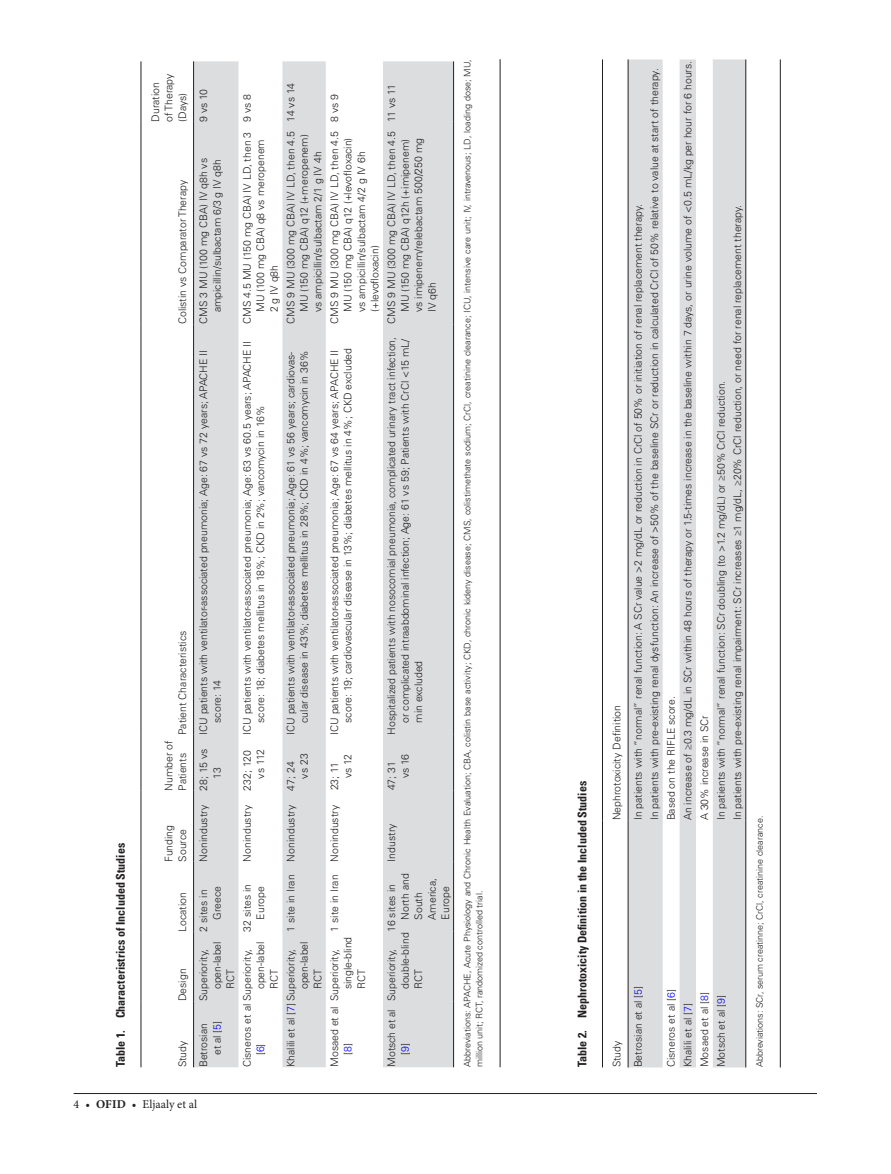
<style>
.page{position:relative;width:891px;height:1174px;background:#fff}
.page>*{position:absolute;margin:0;border:0;box-sizing:border-box;transform-origin:0 0}
.t1{font:700 condensed 12px "Univers LT Std";color:#231f20}
.t2{font:12px "Minion Pro";color:#231f20}
.t3{font:300 10.5px/13.5px "Univers LT Std";color:#231f20}
.t4{font:300 9px/12px "Univers LT Std";color:#231f20}
.s1{color:#00f}
.s2{font-weight:700}
</style>
<div class="page">
<hr style="left:74px;top:1093px;width:743px;height:1px;background:#231f20">
<hr style="left:500px;top:59px;width:1px;height:1008px;background:#231f20">
<div style="left:194px;top:61px;width:259px;height:1006px;background:#dcdddf"></div>
<svg style="left:239px;top:61px;width:144px;height:1006px"></svg>
<hr style="left:141px;top:1001px;width:1px;height:66px;background:#231f20">
<hr style="left:141px;top:932px;width:1px;height:69px;background:#231f20">
<hr style="left:141px;top:862px;width:1px;height:70px;background:#231f20">
<hr style="left:141px;top:791px;width:1px;height:71px;background:#231f20">
<hr style="left:141px;top:735px;width:1px;height:56px;background:#231f20">
<hr style="left:141px;top:324px;width:1px;height:411px;background:#231f20">
<hr style="left:141px;top:122px;width:1px;height:202px;background:#231f20">
<hr style="left:141px;top:61px;width:1px;height:61px;background:#231f20">
<hr style="left:193px;top:1001px;width:1px;height:66px;background:#231f20">
<hr style="left:193px;top:932px;width:1px;height:69px;background:#231f20">
<hr style="left:193px;top:862px;width:1px;height:70px;background:#231f20">
<hr style="left:193px;top:791px;width:1px;height:71px;background:#231f20">
<hr style="left:193px;top:735px;width:1px;height:56px;background:#231f20">
<hr style="left:193px;top:324px;width:1px;height:411px;background:#231f20">
<hr style="left:193px;top:122px;width:1px;height:202px;background:#231f20">
<hr style="left:193px;top:61px;width:1px;height:61px;background:#231f20">
<hr style="left:453px;top:1001px;width:1px;height:66px;background:#231f20">
<hr style="left:453px;top:932px;width:1px;height:69px;background:#231f20">
<hr style="left:453px;top:862px;width:1px;height:70px;background:#231f20">
<hr style="left:453px;top:791px;width:1px;height:71px;background:#231f20">
<hr style="left:453px;top:735px;width:1px;height:56px;background:#231f20">
<hr style="left:453px;top:324px;width:1px;height:411px;background:#231f20">
<hr style="left:453px;top:122px;width:1px;height:202px;background:#231f20">
<hr style="left:453px;top:61px;width:1px;height:61px;background:#231f20">
<hr style="left:780px;top:59px;width:1px;height:1008px;background:#231f20">
<svg style="left:627px;top:59px;width:1px;height:1008px"></svg>
<div style="left:629px;top:59px;width:116px;height:1008px;background:#dcdddf"></div>
<svg style="left:663px;top:59px;width:50px;height:1008px"></svg>
<hr style="left:602px;top:820px;width:1px;height:247px;background:#231f20">
<hr style="left:602px;top:59px;width:1px;height:761px;background:#231f20">
<hr style="left:628px;top:820px;width:1px;height:247px;background:#231f20">
<hr style="left:628px;top:59px;width:1px;height:761px;background:#231f20">
<hr style="left:745px;top:820px;width:1px;height:247px;background:#231f20">
<hr style="left:745px;top:59px;width:1px;height:761px;background:#231f20">
<p class="t1" style="left:113px;top:1067px;width:226px;rotate:-90deg">Table 1. Characteristrics of Included Studies</p>
<p class="t3" style="left:149px;top:122px;width:49px;rotate:-90deg">Duration of Therapy (Days)</p>
<p class="t3" style="left:176px;top:324px;width:146px;rotate:-90deg">Colistin vs Comparator Therapy</p>
<p class="t3" style="left:176px;top:735px;width:106px;rotate:-90deg">Patient Characteristics</p>
<p class="t3" style="left:162px;top:791px;width:52px;rotate:-90deg">Number of<br>Patients</p>
<p class="t3" style="left:162px;top:862px;width:38px;rotate:-90deg">Funding<br>Source</p>
<p class="t3" style="left:176px;top:932px;width:41px;rotate:-90deg">Location</p>
<p class="t3" style="left:176px;top:1001px;width:34px;rotate:-90deg">Design</p>
<p class="t3" style="left:176px;top:1067px;width:28px;rotate:-90deg">Study</p>
<p class="t3" style="left:197px;top:122px;width:35px;rotate:-90deg">9 vs 10</p>
<p class="t3" style="left:197px;top:324px;width:168px;text-align:right;rotate:-90deg">CMS 3 MU (100 mg CBA) IV q8h vs ampicillin/sulbactam 6/3 g IV q8h</p>
<p class="t3" style="left:197px;top:723px;width:375px;text-indent:-12px;rotate:-90deg">ICU patients with ventilator-associated pneumonia; Age: 67 vs 72 years; APACHE II score: 14</p>
<p class="t3" style="left:197px;top:779px;width:32px;text-indent:-12px;rotate:-90deg">28; 15 vs<br>13</p>
<p class="t3" style="left:197px;top:862px;width:59px;rotate:-90deg">Nonindustry</p>
<p class="t3" style="left:197px;top:920px;width:35px;text-indent:-12px;rotate:-90deg">2 sites in<br>Greece</p>
<p class="t3" style="left:197px;top:989px;width:49px;text-indent:-12px;rotate:-90deg">Superiority, open-label<br>RCT</p>
<p class="t3" style="left:197px;top:1067px;width:48px;text-align:right;rotate:-90deg">Betrosian et al [<span class="s1">5</span>]</p>
<p class="t3" style="left:240px;top:122px;width:30px;rotate:-90deg">9 vs 8</p>
<p class="t3" style="left:284px;top:122px;width:40px;rotate:-90deg">14 vs 14</p>
<p class="t3" style="left:328px;top:122px;width:30px;rotate:-90deg">8 vs 9</p>
<p class="t3" style="left:385px;top:122px;width:39px;rotate:-90deg">11 vs 11</p>
<p class="t3" style="left:385px;top:312px;width:183px;text-indent:-12px;rotate:-90deg">CMS 9 MU (300 mg CBA) IV LD, then 4.5<br>MU (150 mg CBA) q12h (+imipenem) vs imipenem/relebactam 500/250 mg<br>IV q6h</p>
<p class="t3" style="left:328px;top:312px;width:183px;text-indent:-12px;rotate:-90deg">CMS 9 MU (300 mg CBA) IV LD, then 4.5<br>MU (150 mg CBA) q12 (+levofloxacin) vs ampicillin/sulbactam 4/2 g IV 6h (+levofloxacin)</p>
<p class="t3" style="left:284px;top:312px;width:183px;text-indent:-12px;rotate:-90deg">CMS 9 MU (300 mg CBA) IV LD, then 4.5<br>MU (150 mg CBA) q12 (+meropenem) vs ampicillin/sulbactam 2/1 g IV 4h</p>
<p class="t3" style="left:240px;top:312px;width:182px;text-indent:-12px;rotate:-90deg">CMS 4.5 MU (150 mg CBA) IV LD, then 3<br>MU (100 mg CBA) q8 vs meropenem<br>2 g IV q8h</p>
<p class="t3" style="left:240px;top:723px;width:383px;text-indent:-12px;rotate:-90deg">ICU patients with ventilator-associated pneumonia; Age: 63 vs 60.5 years; APACHE II score: 18; diabetes mellitus in 18%; CKD in 2%; vancomycin in 16%</p>
<p class="t3" style="left:240px;top:790px;width:43px;text-align:right;rotate:-90deg">232; 120 vs 112</p>
<p class="t3" style="left:240px;top:862px;width:59px;rotate:-90deg">Nonindustry</p>
<p class="t3" style="left:240px;top:932px;width:49px;text-align:right;rotate:-90deg">32 sites in<br>Europe</p>
<p class="t3" style="left:254px;top:989px;width:49px;rotate:-90deg">open-label<br>RCT</p>
<p class="t3" style="left:240px;top:1055px;width:108px;text-indent:-12px;rotate:-90deg">Cisneros et al Superiority, [<span class="s1">6</span>]</p>
<p class="t3" style="left:284px;top:735px;width:385px;text-align:right;rotate:-90deg">ICU patients with ventilator-associated pneumonia; Age: 61 vs 56 years; cardiovas&shy;cular disease in 43%; diabetes mellitus in 28%; CKD in 4%; vancomycin in 36%</p>
<p class="t3" style="left:284px;top:778px;width:27px;text-indent:-12px;rotate:-90deg">47; 24 vs 23</p>
<p class="t3" style="left:284px;top:932px;width:128px;rotate:-90deg">1 site in Iran Nonindustry</p>
<p class="t3" style="left:284px;top:989px;width:49px;text-indent:-78px;rotate:-90deg">Khalili et al [<span class="s1">7</span>] Superiority, open-label<br>RCT</p>
<p class="t3" style="left:328px;top:735px;width:388px;text-align:right;rotate:-90deg">ICU patients with ventilator-associated pneumonia; Age: 67 vs 64 years; APACHE II score: 19; cardiovascular disease in 13%; diabetes mellitus in 4%; CKD excluded</p>
<p class="t3" style="left:328px;top:778px;width:26px;text-indent:-12px;rotate:-90deg">23; 11 vs 12</p>
<p class="t3" style="left:328px;top:932px;width:128px;rotate:-90deg">1 site in Iran Nonindustry</p>
<p class="t3" style="left:328px;top:989px;width:54px;text-indent:-12px;rotate:-90deg">Superiority, single-blind<br>RCT</p>
<p class="t3" style="left:328px;top:1055px;width:50px;text-indent:-12px;rotate:-90deg">Mosaed et al [<span class="s1">8</span>]</p>
<p class="t3" style="left:385px;top:723px;width:387px;text-indent:-12px;rotate:-90deg">Hospitalized patients with nosocomial pneumonia, complicated urinary tract infection, or complicated intraabdominal infection; Age: 61 vs 59; Patients with CrCl &lt;15 mL/ min excluded</p>
<p class="t3" style="left:385px;top:778px;width:26px;text-indent:-12px;rotate:-90deg">47; 31 vs 16</p>
<p class="t3" style="left:385px;top:862px;width:40px;rotate:-90deg">Industry</p>
<p class="t3" style="left:385px;top:920px;width:48px;text-indent:-12px;rotate:-90deg">16 sites in<br>North and<br>South<br>America,<br>Europe</p>
<p class="t3" style="left:385px;top:989px;width:58px;text-indent:-12px;rotate:-90deg">Superiority, double-blind<br>RCT</p>
<p class="t3" style="left:385px;top:1055px;width:47px;text-indent:-12px;rotate:-90deg">Motsch et al [<span class="s1">9</span>]</p>
<p class="t4" style="left:461px;top:1067px;width:1010px;rotate:-90deg">Abbreviations: APACHE, Acute Physiology and Chronic Health Evaluation; CBA, colistin base activity; CKD, chronic kideny disease; CMS, colistimethate sodium; CrCl, creatinine clearance; ICU, intensive care unit; IV, intravenous; LD, loading dose; MU, million unit; RCT, randomized controlled trial.</p>
<p class="t2" style="left:74px;top:1096px;width:125px">4 • <span class="s2">ofid</span> • Eljaaly et al</p>
<p class="t1" style="left:575px;top:1067px;width:288px;rotate:-90deg">Table 2. Nephrotoxicity Definition in the Included Studies</p>
<p class="t3" style="left:610px;top:820px;width:117px;rotate:-90deg">Nephrotoxicity Definition</p>
<p class="t3" style="left:630px;top:820px;width:753px;line-height:16.6px;rotate:-90deg">In patients with “normal” renal function: A SCr value &gt;2 mg/dL or reduction in CrCl of 50% or initiation of renal replacement therapy.<br>In patients with pre-existing renal dysfunction: An increase of &gt;50% of the baseline SCr or reduction in calculated CrCl of 50% relative to value at start of therapy.</p>
<p class="t3" style="left:664px;top:820px;width:126px;rotate:-90deg">Based on the RIFLE score.</p>
<p class="t3" style="left:681px;top:820px;width:761px;rotate:-90deg">An increase of ≥0.3 mg/dL in SCr within 48 hours of therapy or 1.5-times increase in the baseline within 7 days, or urine volume of &lt;0.5 mL/kg per hour for 6 hours.</p>
<p class="t3" style="left:698px;top:820px;width:107px;rotate:-90deg">A 30% increase in SCr</p>
<p class="t3" style="left:713px;top:820px;width:617px;line-height:16.6px;rotate:-90deg">In patients with “normal” renal function: SCr doubling (to &gt;1.2 mg/dL) or ≥50% CrCl reduction.<br>In patients with pre-existing renal impairment: SCr increases ≥1 mg/dL, ≥20% CrCl reduction, or need for renal replacement therapy.</p>
<p class="t3" style="left:610px;top:1067px;width:28px;rotate:-90deg">Study</p>
<p class="t3" style="left:631px;top:1067px;width:83px;rotate:-90deg">Betrosian et al [<span class="s1">5</span>]</p>
<p class="t3" style="left:664px;top:1067px;width:80px;rotate:-90deg">Cisneros et al [<span class="s1">6</span>]</p>
<p class="t3" style="left:681px;top:1067px;width:66px;rotate:-90deg">Khalili et al [<span class="s1">7</span>]</p>
<p class="t3" style="left:698px;top:1067px;width:77px;rotate:-90deg">Mosaed et al [<span class="s1">8</span>]</p>
<p class="t3" style="left:714px;top:1067px;width:74px;rotate:-90deg">Motsch et al [<span class="s1">9</span>]</p>
<p class="t4" style="left:754px;top:1067px;width:253px;rotate:-90deg">Abbreviations: SCr, serum creatinne; CrCl, creatinine clearance.</p>
</div>
